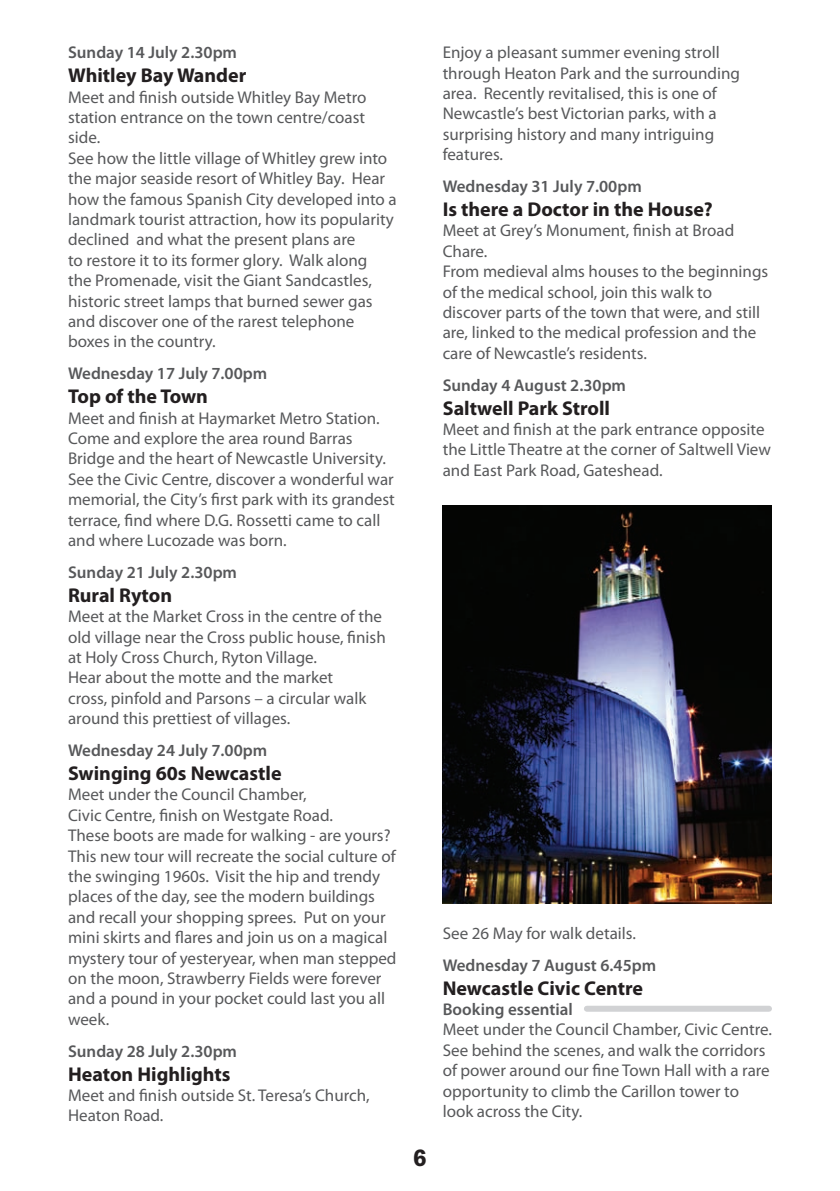
<style>
.page{position:relative;width:840px;height:1191px;background:#fff}
.page>*{position:absolute;margin:0;border:0;box-sizing:border-box;transform-origin:0 0}
.t1{font:700 24px "Akzidenz Grotesk BQ";color:#231f20}
.t2{font:700 20px "Myriad Pro";color:#231f20}
.t3{font:17px/20.4px "Myriad Pro";color:#57585a}
.t4{font:600 17px "Myriad Pro";color:#57585a}
</style>
<div class="page">
<img style="left:442px;top:505px;width:329px;height:398px">
<div style="left:586px;top:1005px;width:182px;height:6px;background:#d1d2d4"></div>
<p class="t4" style="left:68px;top:42px;width:170px">Sunday 14 July 2.30pm</p>
<p class="t2" style="left:68px;top:62px;width:180px">Whitley Bay Wander</p>
<p class="t3" style="left:68px;top:86px;width:330px">Meet and finish outside Whitley Bay Metro station entrance on the town centre/coast side.<br>See how the little village of Whitley grew into the major seaside resort of Whitley Bay. Hear how the famous Spanish City developed into a landmark tourist attraction, how its popularity declined and what the present plans are<br>to restore it to its former glory. Walk along<br>the Promenade, visit the Giant Sandcastles, historic street lamps that burned sewer gas and discover one of the rarest telephone boxes in the country.</p>
<p class="t4" style="left:68px;top:363px;width:200px">Wednesday 17 July 7.00pm</p>
<p class="t2" style="left:68px;top:383px;width:141px">Top of the Town</p>
<p class="t3" style="left:68px;top:407px;width:328px">Meet and finish at Haymarket Metro Station.<br>Come and explore the area round Barras Bridge and the heart of Newcastle University.<br>See the Civic Centre, discover a wonderful war memorial, the City’s first park with its grandest terrace, find where D.G. Rossetti came to call and where Lucozade was born.</p>
<p class="t4" style="left:68px;top:561px;width:170px">Sunday 21 July 2.30pm</p>
<p class="t2" style="left:68px;top:582px;width:105px">Rural Ryton</p>
<p class="t3" style="left:68px;top:606px;width:319px">Meet at the Market Cross in the centre of the old village near the Cross public house, finish at Holy Cross Church, Ryton Village.<br>Hear about the motte and the market<br>cross, pinfold and Parsons – a circular walk around this prettiest of villages.</p>
<p class="t4" style="left:68px;top:739px;width:200px">Wednesday 24 July 7.00pm</p>
<p class="t2" style="left:68px;top:760px;width:215px">Swinging 60s Newcastle</p>
<p class="t3" style="left:68px;top:784px;width:330px">Meet under the Council Chamber,<br>Civic Centre, finish on Westgate Road.<br>These boots are made for walking - are yours?<br>This new tour will recreate the social culture of the swinging 1960s. Visit the hip and trendy places of the day, see the modern buildings and recall your shopping sprees. Put on your mini skirts and flares and join us on a magical mystery tour of yesteryear, when man stepped on the moon, Strawberry Fields were forever and a pound in your pocket could last you all week.</p>
<p class="t4" style="left:68px;top:1040px;width:170px">Sunday 28 July 2.30pm</p>
<p class="t2" style="left:68px;top:1060px;width:164px">Heaton Highlights</p>
<p class="t3" style="left:68px;top:1084px;width:303px">Meet and finish outside St. Teresa’s Church,<br>Heaton Road.</p>
<p class="t3" style="left:442px;top:42px;width:299px">Enjoy a pleasant summer evening stroll through Heaton Park and the surrounding area. Recently revitalised, this is one of Newcastle’s best Victorian parks, with a surprising history and many intriguing features.</p>
<p class="t4" style="left:442px;top:175px;width:200px">Wednesday 31 July 7.00pm</p>
<p class="t2" style="left:442px;top:196px;width:271px">Is there a Doctor in the House?</p>
<p class="t3" style="left:442px;top:220px;width:327px">Meet at Grey’s Monument, finish at Broad Chare.<br>From medieval alms houses to the beginnings of the medical school, join this walk to discover parts of the town that were, and still are, linked to the medical profession and the care of Newcastle’s residents.</p>
<p class="t4" style="left:442px;top:374px;width:185px">Sunday 4 August 2.30pm</p>
<p class="t2" style="left:442px;top:395px;width:169px">Saltwell Park Stroll</p>
<p class="t3" style="left:442px;top:419px;width:329px">Meet and finish at the park entrance opposite the Little Theatre at the corner of Saltwell View and East Park Road, Gateshead.</p>
<h1 class="t1" style="left:413px;top:1144px;width:15px">6</h1>
<p class="t3" style="left:442px;top:922px;width:195px">See 26 May for walk details.</p>
<p class="t4" style="left:442px;top:954px;width:215px">Wednesday 7 August 6.45pm</p>
<p class="t2" style="left:442px;top:974px;width:202px">Newcastle Civic Centre</p>
<p class="t4" style="left:442px;top:998px;width:131px">Booking essential</p>
<p class="t3" style="left:442px;top:1019px;width:331px">Meet under the Council Chamber, Civic Centre.<br>See behind the scenes, and walk the corridors of power around our fine Town Hall with a rare opportunity to climb the Carillon tower to look across the City.</p>
</div>
